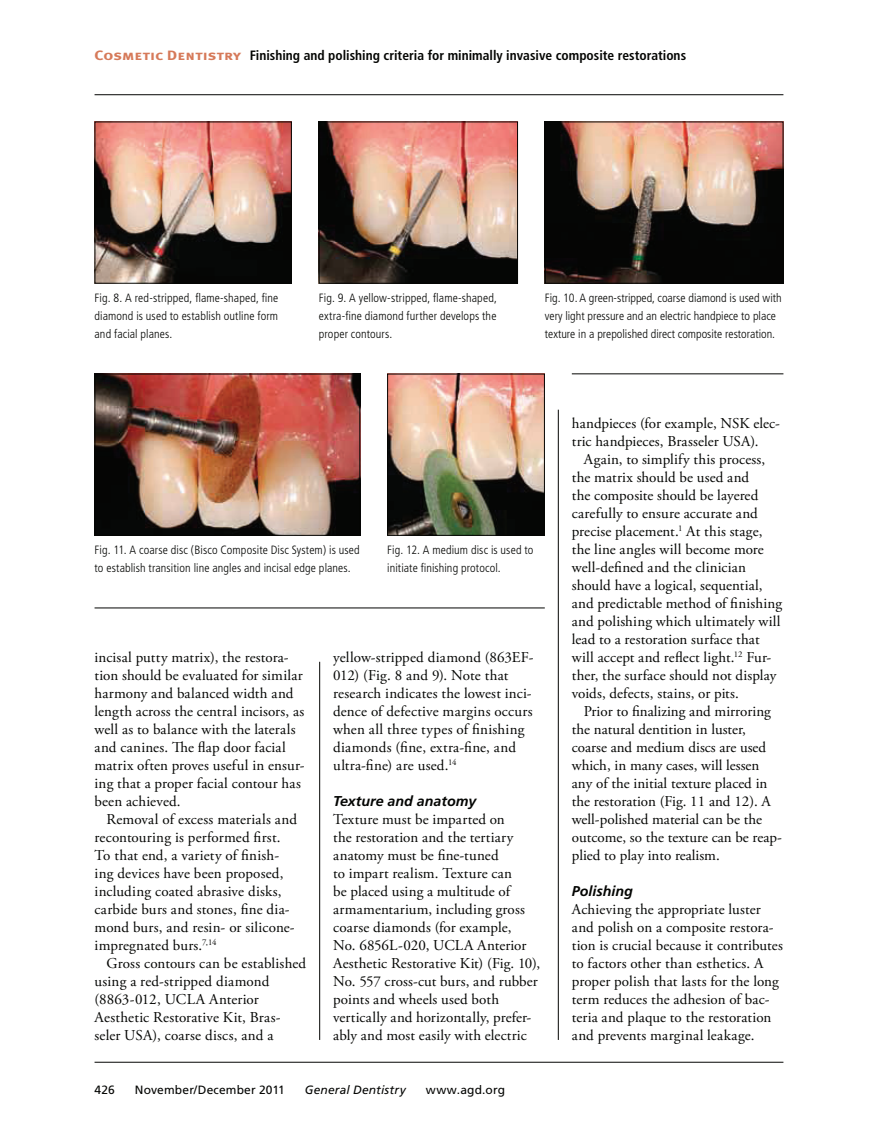
<style>
.page{position:relative;width:878px;height:1148px;background:#fff}
.page>*{position:absolute;margin:0;border:0;box-sizing:border-box;transform-origin:0 0}
.t1{font:15px/18px "Adobe Garamond Pro";letter-spacing:.005em;color:#040503}
.t2{font:italic 700 14.25px "Frutiger";color:#040503}
.t3{font:700 condensed 13.5px "Frutiger";color:#040503}
.t4{font:300 condensed 12px/18px "Frutiger";letter-spacing:.005em;color:#040503}
.t5{font:12px "Frutiger";letter-spacing:.015em;color:#040503}
.t6{font:italic 12px "Frutiger";letter-spacing:.015em;color:#040503}
.s1{font-family:"Meta Plus Bold Caps";font-weight:400;font-stretch:normal;color:#d67a5a}
</style>
<div class="page">
<img style="left:96px;top:376px;width:262px;height:158px">
<div style="left:94px;top:374px;width:266px;height:162px;border:1px solid #040503"></div>
<img style="left:389px;top:376px;width:153px;height:158px">
<div style="left:387px;top:374px;width:157px;height:162px;border:1px solid #040503"></div>
<hr style="left:94px;top:1062px;width:689px;height:1px;background:#040503">
<hr style="left:94px;top:94px;width:689px;height:1px;background:#040503">
<hr style="left:558px;top:410px;width:1px;height:630px;background:#040503">
<hr style="left:319px;top:662px;width:1px;height:378px;background:#040503">
<hr style="left:572px;top:373px;width:211px;height:1px;background:#040503">
<hr style="left:94px;top:607px;width:450px;height:1px;background:#040503">
<img style="left:96px;top:124px;width:194px;height:158px">
<div style="left:94px;top:122px;width:198px;height:162px;border:1px solid #040503"></div>
<img style="left:321px;top:124px;width:195px;height:158px">
<div style="left:319px;top:122px;width:199px;height:162px;border:1px solid #040503"></div>
<img style="left:547px;top:124px;width:234px;height:158px">
<div style="left:545px;top:122px;width:238px;height:162px;border:1px solid #040503"></div>
<p class="t3" style="left:94px;top:47px;width:593px"><span class="s1">Cosmetic Dentistry</span> Finishing and polishing criteria for minimally invasive composite restorations</p>
<p class="t4" style="left:94px;top:289px;width:185px;text-align:justify">Fig. 8. a red-stripped, flame-shaped, fine diamond is used to establish outline form and facial planes.</p>
<p class="t4" style="left:319px;top:289px;width:180px;text-align:justify">Fig. 9. a yellow-stripped, flame-shaped, extra-fine diamond further develops the proper contours.</p>
<p class="t4" style="left:545px;top:289px;width:238px">Fig. 10. a green-stripped, coarse diamond is used with very light pressure and an electric handpiece to place texture in a prepolished direct composite restoration.</p>
<p class="t4" style="left:94px;top:541px;width:267px">Fig. 11. a coarse disc (Bisco Composite Disc system) is used to establish transition line angles and incisal edge planes.</p>
<p class="t4" style="left:387px;top:541px;width:148px">Fig. 12. a medium disc is used to initiate finishing protocol.</p>
<p class="t1" style="left:94px;top:648px;width:211px">incisal putty matrix), the restora&shy;tion should be evaluated for similar harmony and balanced width and length across the central incisors, as well as to balance with the laterals and canines. The flap door facial matrix often proves useful in ensur&shy;ing that a proper facial contour has been achieved.</p>
<p class="t1" style="left:94px;top:810px;width:204px;text-indent:12px">Removal of excess materials and recontouring is performed first.<br>To that end, a variety of finish&shy;ing devices have been proposed, including coated abrasive disks, carbide burs and stones, fine dia&shy;mond burs, and resin- or silicone&shy;impregnated burs.<sup>7,14</sup></p>
<p class="t1" style="left:94px;top:954px;width:213px;text-indent:12px">Gross contours can be established using a red-stripped diamond (8863-012, UCLA Anterior<br>Aesthetic Restorative Kit, Bras&shy;seler USA), coarse discs, and a</p>
<p class="t1" style="left:333px;top:648px;width:202px">yellow-stripped diamond (863EF-<br>012) (Fig. 8 and 9). Note that research indicates the lowest inci&shy;dence of defective margins occurs when all three types of finishing diamonds (fine, extra-fine, and ultra-fine) are used.<sup>14</sup></p>
<p class="t2" style="left:333px;top:792px;width:145px">Texture and anatomy</p>
<p class="t1" style="left:333px;top:810px;width:208px">Texture must be imparted on<br>the restoration and the tertiary anatomy must be fine-tuned<br>to impart realism. Texture can<br>be placed using a multitude of armamentarium, including gross coarse diamonds (for example,<br>No. 6856L-020, UCLA Anterior<br>Aesthetic Restorative Kit) (Fig. 10),<br>No. 557 cross-cut burs, and rubber points and wheels used both vertically and horizontally, prefer&shy;ably and most easily with electric</p>
<p class="t5" style="left:94px;top:1082px;width:22px">426</p>
<p class="t5" style="left:135px;top:1082px;width:152px">November/December 2011</p>
<p class="t6" style="left:305px;top:1082px;width:102px">General Dentistry</p>
<p class="t5" style="left:426px;top:1082px;width:81px">www.agd.org</p>
<p class="t1" style="left:572px;top:414px;width:210px">handpieces (for example, NSK elec&shy;tric handpieces, Brasseler USA).</p>
<p class="t1" style="left:571px;top:450px;width:212px;text-indent:12px">Again, to simplify this process, the matrix should be used and<br>the composite should be layered carefully to ensure accurate and precise placement.<sup>1</sup> At this stage, the line angles will become more well-defined and the clinician should have a logical, sequential, and predictable method of finishing and polishing which ultimately will lead to a restoration surface that will accept and reflect light.<sup>12</sup> Fur&shy;ther, the surface should not display voids, defects, stains, or pits.</p>
<p class="t1" style="left:571px;top:702px;width:211px;text-indent:12px">Prior to finalizing and mirroring the natural dentition in luster, coarse and medium discs are used which, in many cases, will lessen any of the initial texture placed in the restoration (Fig. 11 and 12). A well-polished material can be the outcome, so the texture can be reap&shy;plied to play into realism.</p>
<p class="t2" style="left:572px;top:882px;width:62px">Polishing</p>
<p class="t1" style="left:572px;top:900px;width:213px">Achieving the appropriate luster and polish on a composite restora&shy;tion is crucial because it contributes to factors other than esthetics. A proper polish that lasts for the long term reduces the adhesion of bac&shy;teria and plaque to the restoration and prevents marginal leakage.</p>
</div>
